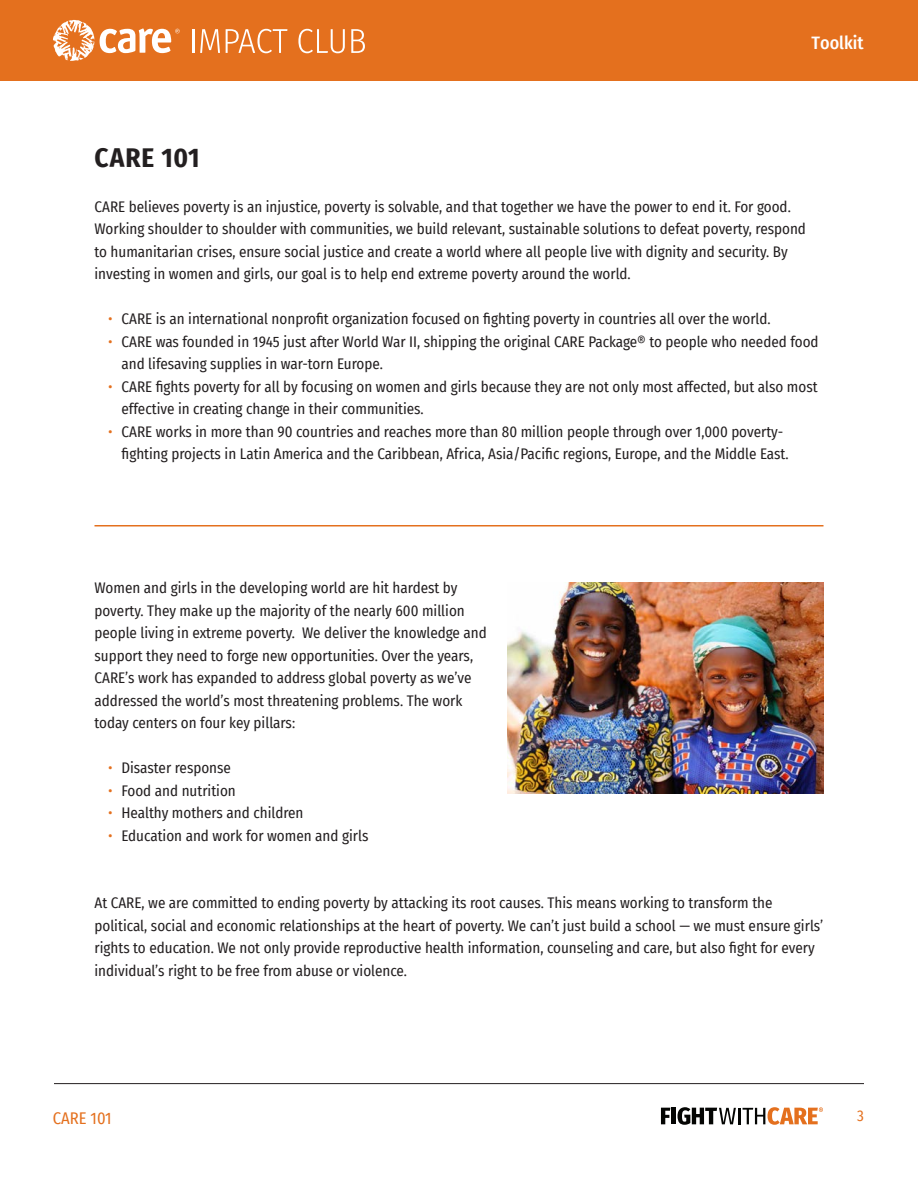
<style>
.page{position:relative;width:918px;height:1188px;background:#fff}
.page>*{position:absolute;margin:0;border:0;box-sizing:border-box;transform-origin:0 0}
.Section_Heading{font:700 27px "Fira Sans Condensed";letter-spacing:.035em;color:#231f20}
.t1{font:500 18px "Fira Sans Condensed";color:#fff}
.t2{font:16.5px "Fira Sans Condensed";color:#e4701e}
.Text{font:15px/22.5px "Fira Sans Condensed";color:#231f20}
.Text_Bullet_1{font:15px/22.5px "Fira Sans Condensed";color:#231f20}
.t3{font:15px "Fira Sans Condensed";color:#e4701e}
.s1{color:#e4701e}
</style>
<div class="page">
<div style="left:0;top:0;width:918px;height:81px;background:#e4701e"></div>
<hr style="left:54px;top:1083px;width:810px;height:1px;background:#231f20">
<svg style="left:661px;top:1108px;width:9px;height:16px"></svg>
<hr style="left:672px;top:1108px;width:4px;height:16px;background:#040503">
<svg style="left:678px;top:1107px;width:145px;height:18px"></svg>
<svg style="left:53px;top:20px;width:41px;height:41px"></svg>
<svg style="left:100px;top:28px;width:80px;height:25px"></svg>
<hr style="left:193px;top:29px;width:2px;height:24px;background:#fff">
<svg style="left:200px;top:29px;width:20px;height:24px"></svg>
<svg style="left:226px;top:29px;width:61px;height:24px"></svg>
<svg style="left:298px;top:29px;width:47px;height:24px"></svg>
<svg style="left:351px;top:29px;width:14px;height:24px"></svg>
<hr style="left:94px;top:525px;width:730px;height:1px;background:#e4701e">
<img style="left:507px;top:582px;width:317px;height:211px">
<p class="t1" style="left:811px;top:28px;width:54px">Toolkit</p>
<p class="Section_Heading" style="left:95px;top:135px;width:107px">CARE 101</p>
<p class="Text" style="left:94px;top:195px;width:713px">CARE believes poverty is an injustice, poverty is solvable, and that together we have the power to end it. For good.<br>Working shoulder to shoulder with communities, we build relevant, sustainable solutions to defeat poverty, respond to humanitarian crises, ensure social justice and create a world where all people live with dignity and security. By investing in women and girls, our goal is to help end extreme poverty around the world.</p>
<p class="Text_Bullet_1" style="left:108px;top:307px;width:664px"><span class="s1">•</span> CARE is an international nonprofit organization focused on fighting poverty in countries all over the world.</p>
<p class="Text_Bullet_1" style="left:122px;top:330px;width:699px;text-indent:-14px"><span class="s1">•</span> CARE was founded in 1945 just after World War II, shipping the original CARE Package® to people who needed food and lifesaving supplies in war-torn Europe.</p>
<p class="Text_Bullet_1" style="left:122px;top:375px;width:698px;text-indent:-14px"><span class="s1">•</span> CARE fights poverty for all by focusing on women and girls because they are not only most affected, but also most effective in creating change in their communities.</p>
<p class="Text_Bullet_1" style="left:122px;top:420px;width:669px;text-indent:-14px"><span class="s1">•</span> CARE works in more than 90 countries and reaches more than 80 million people through over 1,000 poverty&shy;fighting projects in Latin America and the Caribbean, Africa, Asia/Pacific regions, Europe, and the Middle East.</p>
<p class="Text" style="left:94px;top:576px;width:394px">Women and girls in the developing world are hit hardest by poverty. They make up the majority of the nearly 600 million people living in extreme poverty. We deliver the knowledge and support they need to forge new opportunities. Over the years, CARE’s work has expanded to address global poverty as we’ve addressed the world’s most threatening problems. The work today centers on four key pillars:</p>
<p class="Text_Bullet_1" style="left:108px;top:756px;width:125px"><span class="s1">•</span> Disaster response</p>
<p class="Text_Bullet_1" style="left:108px;top:779px;width:129px"><span class="s1">•</span> Food and nutrition</p>
<p class="Text_Bullet_1" style="left:108px;top:801px;width:197px"><span class="s1">•</span> Healthy mothers and children</p>
<p class="Text_Bullet_1" style="left:108px;top:824px;width:262px"><span class="s1">•</span> Education and work for women and girls</p>
<p class="Text" style="left:94px;top:891px;width:730px">At CARE, we are committed to ending poverty by attacking its root causes. This means working to transform the political, social and economic relationships at the heart of poverty. We can’t just build a school — we must ensure girls’ rights to education. We not only provide reproductive health information, counseling and care, but also fight for every individual’s right to be free from abuse or violence.</p>
<p class="t2" style="left:53px;top:1106px;width:60px">CARE 101</p>
<p class="t3" style="left:857px;top:1105px;width:8px">3</p>
</div>
